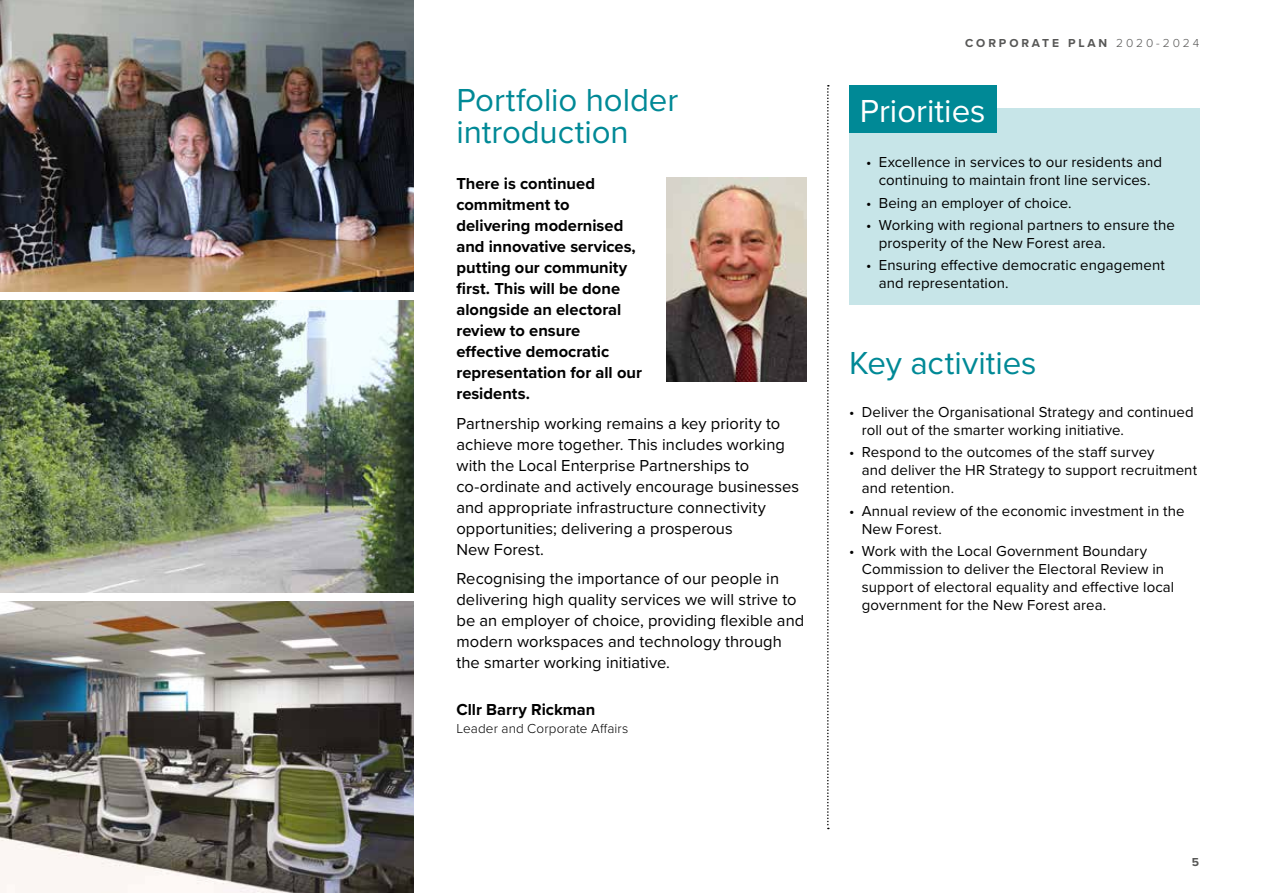
<style>
.page{position:relative;width:1263px;height:893px;background:#fff}
.page>*{position:absolute;margin:0;border:0;box-sizing:border-box;transform-origin:0 0}
.t1{font:33px/31.5px "Proxima Nova";letter-spacing:-.005em;color:#008996}
.t2{font:33px "Proxima Nova";color:#fff}
.t3{font:16.5px/21px "Proxima Nova";letter-spacing:.005em;color:#000}
.t4{font:700 16.5px/21px "Proxima Nova";color:#000}
.t5{font:15px/18px "Proxima Nova";letter-spacing:.005em;color:#000}
.t6{font:300 13.5px "Proxima Nova";letter-spacing:.01em;color:#000}
.t7{font:700 12px "Proxima Nova";letter-spacing:.24em;color:#575756}
.s1{font-weight:300}
</style>
<div class="page">
<img style="left:0;top:0;width:414px;height:292px">
<img style="left:0;top:300px;width:414px;height:292px">
<img style="left:0;top:601px;width:414px;height:292px">
<svg style="left:827px;top:85px;width:2px;height:744px"></svg>
<div style="left:849px;top:109px;width:350px;height:196px;background:#c7e5e8"></div>
<div style="left:849px;top:85px;width:147px;height:47px;background:#008996"></div>
<img style="left:666px;top:178px;width:140px;height:204px">
<h1 class="t1" style="left:456px;top:83px;width:223px">Portfolio holder introduction</h1>
<p class="t4" style="left:456px;top:173px;width:187px">There is continued commitment to delivering modernised and innovative services, putting our community first. This will be done alongside an electoral review to ensure effective democratic representation for all our residents.</p>
<p class="t3" style="left:456px;top:412px;width:344px">Partnership working remains a key priority to achieve more together. This includes working with the Local Enterprise Partnerships to co-ordinate and actively encourage businesses and appropriate infrastructure connectivity opportunities; delivering a prosperous<br>New Forest.</p>
<p class="t3" style="left:456px;top:567px;width:349px">Recognising the importance of our people in delivering high quality services we will strive to be an employer of choice, providing flexible and modern workspaces and technology through the smarter working initiative.</p>
<p class="t4" style="left:456px;top:698px;width:141px">Cllr Barry Rickman</p>
<p class="t6" style="left:456px;top:718px;width:173px">Leader and Corporate Affairs</p>
<p class="t7" style="left:965px;top:34px;width:235px">CORPORATE PLAN <span class="s1">2020-2024</span></p>
<h1 class="t2" style="left:860px;top:86px;width:127px">Priorities</h1>
<p class="t5" style="left:866px;top:153px;width:297px;text-align:center">• Excellence in services to our residents and continuing to maintain front line services.</p>
<p class="t5" style="left:866px;top:193px;width:207px">• Being an employer of choice.</p>
<p class="t5" style="left:879px;top:215px;width:298px;text-indent:-13px">• Working with regional partners to ensure the prosperity of the New Forest area.</p>
<p class="t5" style="left:879px;top:255px;width:287px;text-indent:-13px">• Ensuring effective democratic engagement and representation.</p>
<h1 class="t1" style="left:849px;top:345px;width:189px">Key activities</h1>
<p class="t5" style="left:862px;top:403px;width:333px;text-indent:-13px">• Deliver the Organisational Strategy and continued roll out of the smarter working initiative.</p>
<p class="t5" style="left:862px;top:443px;width:337px;text-indent:-13px">• Respond to the outcomes of the staff survey<br>and deliver the HR Strategy to support recruitment and retention.</p>
<p class="t5" style="left:862px;top:501px;width:324px;text-indent:-13px">• Annual review of the economic investment in the<br>New Forest.</p>
<p class="t5" style="left:862px;top:541px;width:314px;text-indent:-13px">• Work with the Local Government Boundary Commission to deliver the Electoral Review in support of electoral equality and effective local government for the New Forest area.</p>
<p class="t7" style="left:1192px;top:853px;width:9px">5</p>
</div>
